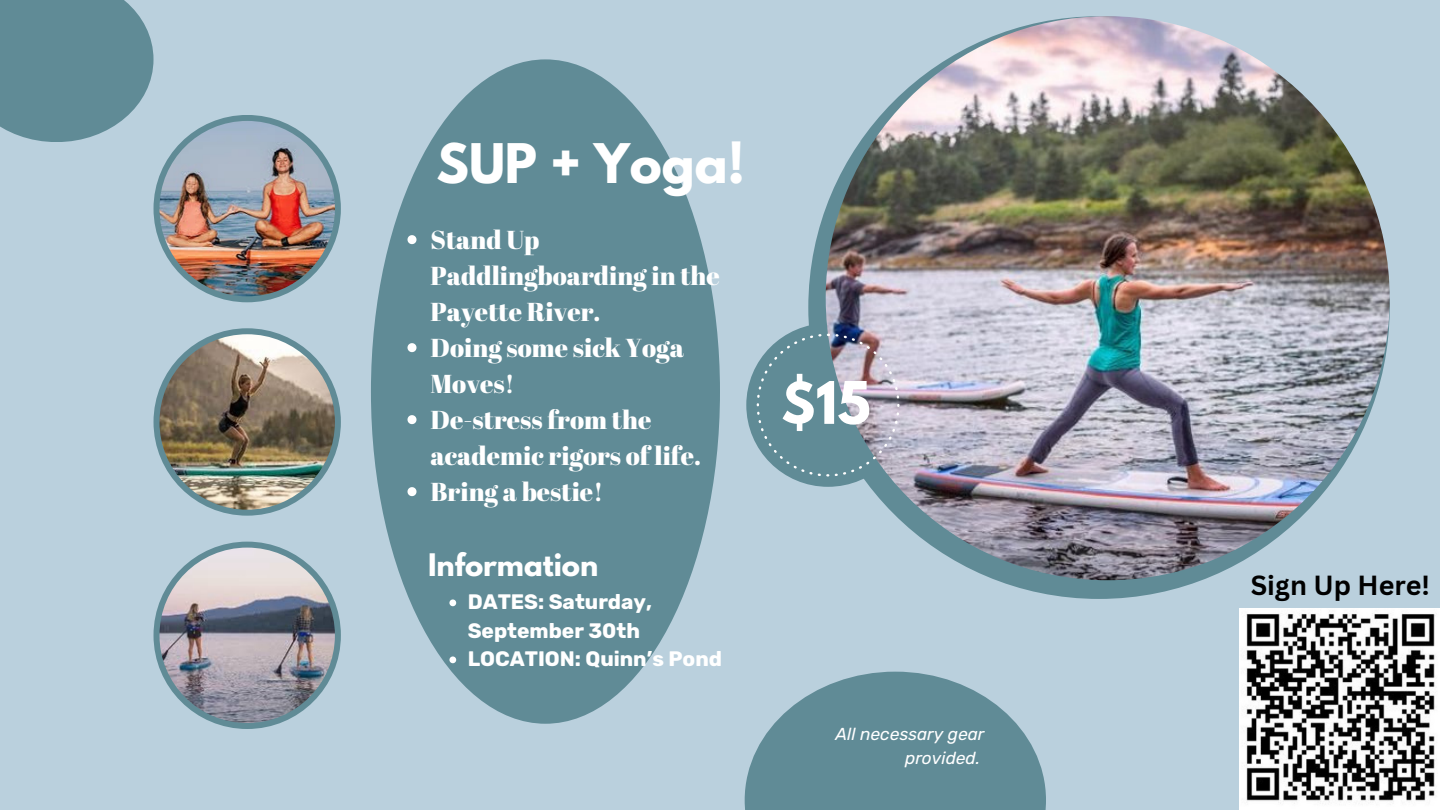
<style>
.page{position:relative;width:1440px;height:810px;background:#bad0dd}
.page>*{position:absolute;margin:0;border:0;box-sizing:border-box;transform-origin:0 0}
.t1{font:700 52px "League Spartan";color:#fff}
.t2{font:700 48.4px "League Spartan";color:#fff}
.t3{font:700 27.5px "League Spartan";color:#fff}
.t4{font:700 26.9px "Canva Sans";color:#000}
.t5{font:25.9px/36px "Abril Fatface";color:#fff}
.t6{font:700 20.9px/28.5px "Rubik";color:#fff}
.t7{font:italic 17.3px/24.2px "Rubik";color:#fff;text-align:right}
</style>
<div class="page">
<svg style="left:0;top:0;width:154px;height:142px;background:#6a939e"></svg>
<svg style="left:745px;top:672px;width:301px;height:138px;fill:#608b96"></svg>
<div style="left:154px;top:115px;width:187px;height:187px;background:#608b96;border-radius:50%"></div>
<img style="left:159px;top:121px;width:176px;height:175px;border-radius:50%">
<div style="left:154px;top:328px;width:187px;height:188px;background:#608b96;border-radius:50%"></div>
<img style="left:159px;top:334px;width:176px;height:176px;border-radius:50%">
<div style="left:154px;top:542px;width:187px;height:187px;background:#608b96;border-radius:50%"></div>
<img style="left:159px;top:548px;width:176px;height:175px;border-radius:50%">
<div style="left:746px;top:323px;width:164px;height:164px;background:#608b96;border-radius:50%"></div>
<div style="left:808px;top:16px;width:582px;height:583px;background:#608b96;border-radius:50%"></div>
<img style="left:826px;top:16px;width:564px;height:564px;border-radius:50%">
<svg style="left:757px;top:334px;width:143px;height:142px"></svg>
<div style="left:371px;top:59px;width:349px;height:665px;background:#608b96;border-radius:50%"></div>
<svg style="left:408px;top:235px;width:9px;height:9px"></svg>
<svg style="left:408px;top:343px;width:9px;height:9px"></svg>
<svg style="left:408px;top:415px;width:9px;height:9px"></svg>
<svg style="left:408px;top:487px;width:9px;height:9px"></svg>
<svg style="left:449px;top:599px;width:7px;height:7px"></svg>
<svg style="left:449px;top:656px;width:7px;height:7px"></svg>
<img style="left:1240px;top:609px;width:200px;height:201px">
<p class="t2" style="left:437px;top:140px;width:310px">SUP + Yoga!</p>
<p class="t5" style="left:431px;top:221px;width:291px">Stand Up<br>Paddlingboarding in the<br>Payette River.</p>
<p class="t5" style="left:431px;top:329px;width:255px">Doing some sick Yoga<br>Moves!</p>
<p class="t5" style="left:431px;top:401px;width:272px">De-stress from the academic rigors of life.</p>
<p class="t5" style="left:431px;top:473px;width:174px">Bring a bestie!</p>
<p class="t3" style="left:428px;top:552px;width:172px">Information</p>
<p class="t6" style="left:468px;top:588px;width:186px">DATES: Saturday,<br>September 30th</p>
<p class="t6" style="left:468px;top:645px;width:256px">LOCATION: Quinn’s Pond</p>
<p class="t1" style="left:781px;top:377px;width:91px">$15</p>
<p class="t7" style="left:836px;top:722px;width:150px">All necessary gear provided.</p>
<p class="t4" style="left:1251px;top:567px;width:181px">Sign Up Here!</p>
</div>
